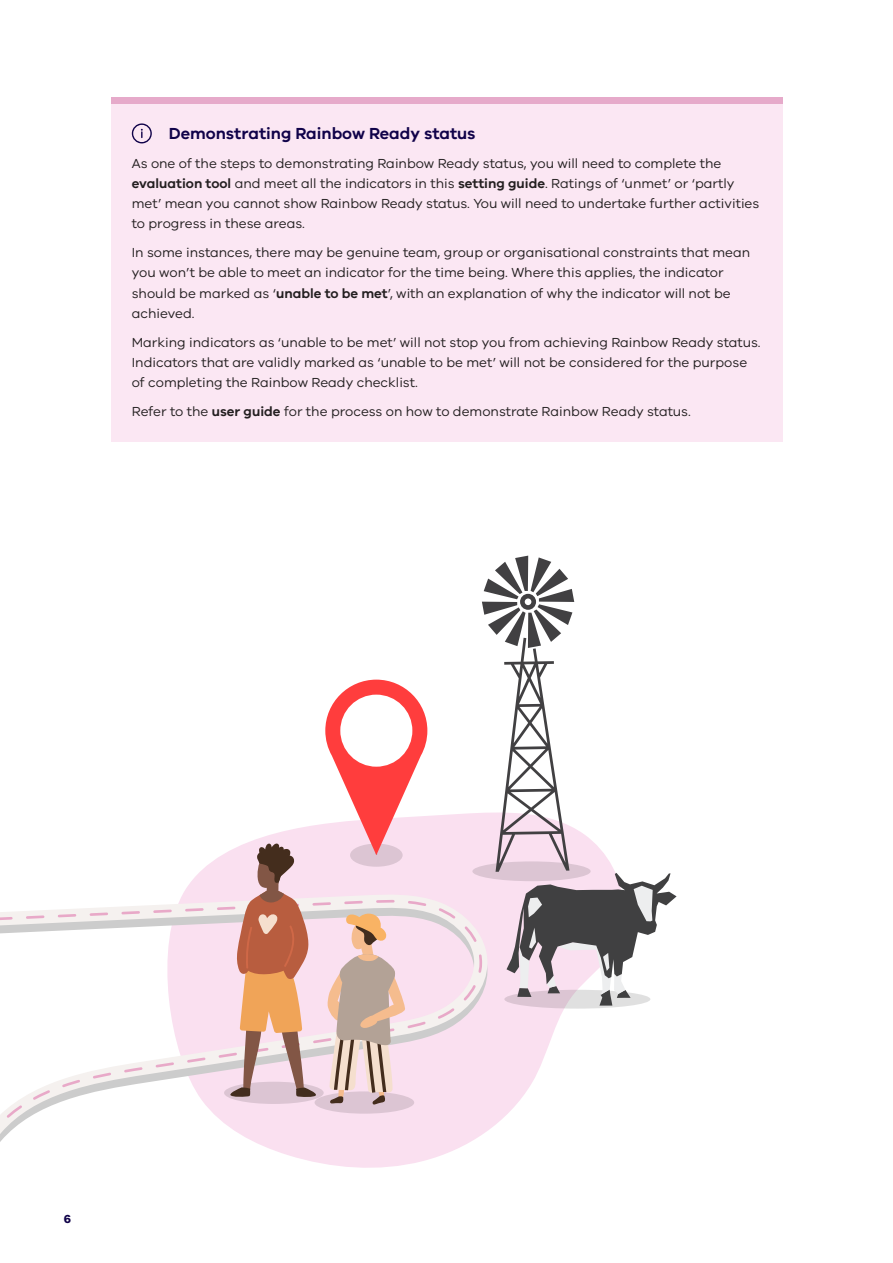
<style>
.page{position:relative;width:893px;height:1263px;background:#fff}
.page>*{position:absolute;margin:0;border:0;box-sizing:border-box;transform-origin:0 0}
.Heading_3_Text{font:600 16.5px "VIC";color:#100249}
.Body_Copy{font:13.5px/20.2px "VIC";color:#231f20}
.t1{font:700 12px "VIC";color:#100249}
.s1{font-weight:600}
</style>
<div class="page">
<div style="left:111px;top:101px;width:671px;height:340px;background:#fbe7f3"></div>
<svg style="left:132px;top:123px;width:20px;height:20px"></svg>
<div style="left:111px;top:98px;width:671px;height:6px;background:#e6aaca"></div>
<svg style="left:187px;top:813px;width:295px;height:74px;fill:#fae0f0"></svg>
<svg style="left:180px;top:887px;width:302px;height:13px"></svg>
<svg style="left:0;top:900px;width:564px;height:268px"></svg>
<div style="left:350px;top:844px;width:53px;height:23px;background:#dcc5d3;border-radius:50%"></div>
<svg style="left:325px;top:680px;width:102px;height:175px"></svg>
<div style="left:340px;top:695px;width:72px;height:72px;background:#fff;border-radius:50%"></div>
<div style="left:315px;top:1091px;width:99px;height:23px;background:#dcc5d3;border-radius:50%"></div>
<div style="left:224px;top:1082px;width:100px;height:22px;background:#dcc5d3;border-radius:50%"></div>
<svg style="left:504px;top:990px;width:146px;height:19px"></svg>
<svg style="left:472px;top:861px;width:119px;height:20px"></svg>
<svg style="left:482px;top:556px;width:195px;height:449px"></svg>
<svg style="left:230px;top:843px;width:86px;height:254px;background:#d4a699"></svg>
<svg style="left:327px;top:911px;width:79px;height:194px;background:#d7bdb6"></svg>
<h3 class="Heading_3_Text" style="left:169px;top:123px;width:308px">Demonstrating Rainbow Ready status</h3>
<p class="Body_Copy" style="left:132px;top:152px;width:629px">As one of the steps to demonstrating Rainbow Ready status, you will need to complete the <span class="s1">evaluation tool</span> and meet all the indicators in this <span class="s1">setting guide</span>. Ratings of ‘unmet’ or ‘partly met’ mean you cannot show Rainbow Ready status. You will need to undertake further activities to progress in these areas.</p>
<p class="Body_Copy" style="left:132px;top:242px;width:620px">In some instances, there may be genuine team, group or organisational constraints that mean you won’t be able to meet an indicator for the time being. Where this applies, the indicator should be marked as ‘<span class="s1">unable to be met</span>’, with an explanation of why the indicator will not be achieved.</p>
<p class="Body_Copy" style="left:132px;top:331px;width:630px">Marking indicators as ‘unable to be met’ will not stop you from achieving Rainbow Ready status.<br>Indicators that are validly marked as ‘unable to be met’ will not be considered for the purpose of completing the Rainbow Ready checklist.</p>
<p class="Body_Copy" style="left:132px;top:401px;width:561px">Refer to the <span class="s1">user guide</span> for the process on how to demonstrate Rainbow Ready status.</p>
<p class="t1" style="left:64px;top:1211px;width:9px">6</p>
</div>
